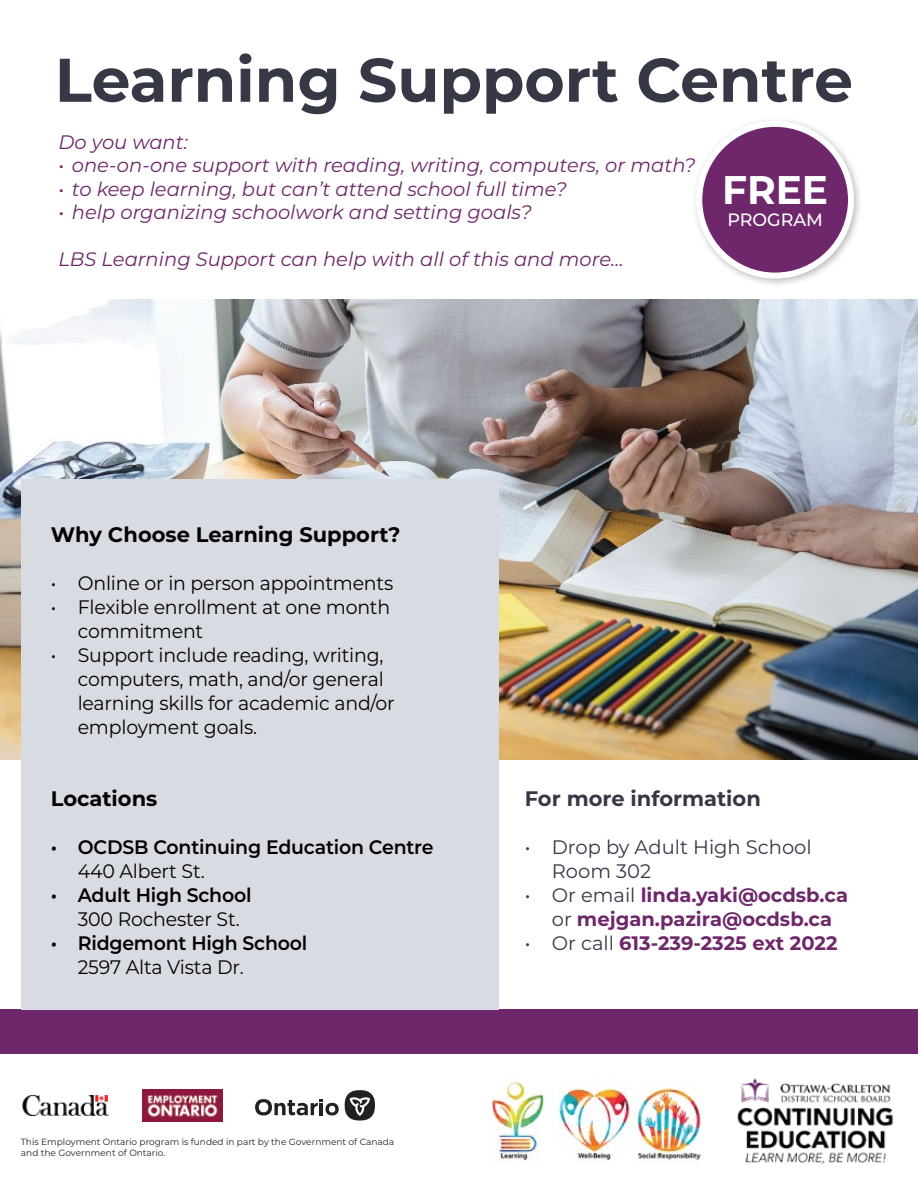
<style>
.page{position:relative;width:918px;height:1188px;background:#fff}
.page>*{position:absolute;margin:0;border:0;box-sizing:border-box;transform-origin:0 0}
.t1{font:700 61.5px "Montserrat";color:#363845}
.t2{font:700 39.9px "Montserrat";color:#fff}
.t3{font:700 21px "Montserrat";color:#020202}
.t4{font:700 21px "Montserrat";color:#363845}
.t5{font:19.5px/24px "Montserrat";letter-spacing:-.01em;color:#020202}
.t6{font:italic 19.5px "Montserrat";color:#6d276a}
.t7{font:700 19.5px/24px "Montserrat";color:#6e286a;text-align:center}
.t8{font:600 19.5px "Montserrat";letter-spacing:-.01em;color:#020202}
.t9{font:19.5px/24px "Montserrat";color:#363845}
.t10{font:500 17.85px "Montserrat";color:#fff}
.t11{font:9px/10.8px "Montserrat";color:#232020}
.s1{font-weight:400;color:#363845}
</style>
<div class="page">
<img style="left:0;top:299px;width:918px;height:461px">
<div style="left:0;top:1009px;width:918px;height:45px;background:#6d276a"></div>
<div style="left:21px;top:479px;width:477px;height:530px;background:#d9dbe2"></div>
<img style="left:695px;top:120px;width:165px;height:165px">
<div style="left:699px;top:124px;width:152px;height:152px;background:#6d276a;border-radius:50%"></div>
<div style="left:696px;top:121px;width:158px;height:158px;border:6px solid #fff;border-radius:50%"></div>
<img style="left:737px;top:1078px;width:156px;height:87px">
<img style="left:143px;top:1089px;width:80px;height:32px">
<img style="left:23px;top:1095px;width:86px;height:20px">
<svg style="left:255px;top:1099px;width:84px;height:17px"></svg>
<svg style="left:345px;top:1090px;width:30px;height:31px"></svg>
<img style="left:490px;top:1081px;width:212px;height:81px">
<h1 class="t1" style="left:55px;top:36px;width:800px">Learning Support Centre</h1>
<p class="t6" style="left:58px;top:129px;width:131px">Do you want:</p>
<p class="t6" style="left:58px;top:152px;width:639px">• one-on-one support with reading, writing, computers, or math?</p>
<p class="t6" style="left:58px;top:175px;width:510px">• to keep learning, but can’t attend school full time?</p>
<p class="t6" style="left:58px;top:199px;width:475px">• help organizing schoolwork and setting goals?</p>
<p class="t6" style="left:58px;top:246px;width:567px">LBS Learning Support can help with all of this and more…</p>
<h2 class="t2" style="left:722px;top:161px;width:108px">FREE</h2>
<p class="t10" style="left:727px;top:208px;width:97px">PROGRAM</p>
<p class="t3" style="left:51px;top:519px;width:351px">Why Choose Learning Support?</p>
<p class="t5" style="left:51px;top:570px;width:344px">• Online or in person appointments</p>
<p class="t5" style="left:78px;top:594px;width:314px;text-indent:-27px">• Flexible enrollment at one month commitment</p>
<p class="t5" style="left:78px;top:642px;width:319px;text-indent:-27px">• Support include reading, writing, computers, math, and/or general learning skills for academic and/or employment goals.</p>
<p class="t3" style="left:51px;top:783px;width:108px">Locations</p>
<p class="t8" style="left:51px;top:833px;width:384px">• OCDSB Continuing Education Centre</p>
<p class="t5" style="left:78px;top:858px;width:128px">440 Albert St.</p>
<p class="t8" style="left:51px;top:881px;width:202px">• Adult High School</p>
<p class="t5" style="left:78px;top:906px;width:163px">300 Rochester St.</p>
<p class="t8" style="left:51px;top:929px;width:258px">• Ridgemont High School</p>
<p class="t5" style="left:78px;top:954px;width:168px">2597 Alta Vista Dr.</p>
<p class="t11" style="left:21px;top:1137px;width:375px">This Employment Ontario program is funded in part by the Government of Canada and the Government of Ontario.</p>
<p class="t4" style="left:525px;top:784px;width:238px">For more information</p>
<p class="t9" style="left:552px;top:835px;width:261px;text-indent:-27px">• Drop by Adult High School<br>Room 302</p>
<p class="t7" style="left:525px;top:882px;width:325px"><span class="s1">• Or email</span> linda.yaki@ocdsb.ca <span class="s1">or</span> mejgan.pazira@ocdsb.ca</p>
<p class="t7" style="left:525px;top:930px;width:314px"><span class="s1">• Or call</span> 613-239-2325 ext 2022</p>
</div>
